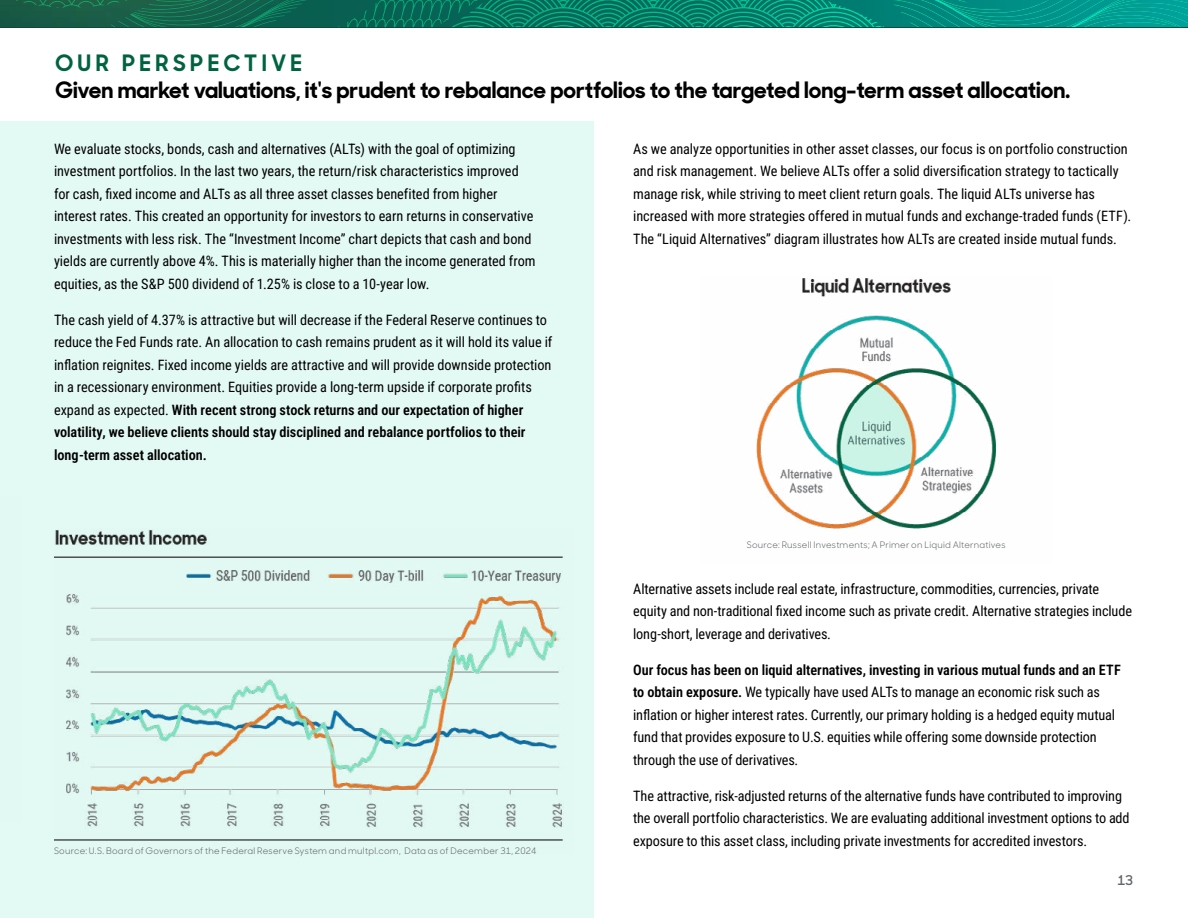
<style>
.page{position:relative;width:1188px;height:918px;background:#fff}
.page>*{position:absolute;margin:0;border:0;box-sizing:border-box;transform-origin:0 0}
.t1{font:700 22.5px "Sharp Sans Display No 1";color:#000}
.t2{font:700 22.5px "Sharp Sans Display No 1";letter-spacing:.2em;color:#006340}
.t3{font:14.25px/22.5px "Roboto Condensed";letter-spacing:-.005em;color:#000}
.t4{font:600 13.5px "Sharp Sans Display No 1";color:#63666a}
.t5{font:9px "Sharp Sans Display No 1";letter-spacing:.03em;color:#63666a}
</style>
<div class="page">
<svg style="left:0;top:0;width:823px;height:27px"></svg>
<img style="left:823px;top:0;width:69px;height:27px">
<img style="left:104px;top:0;width:234px;height:27px">
<svg style="left:110px;top:24px;width:6px;height:3px"></svg>
<img style="left:118px;top:0;width:189px;height:27px">
<img style="left:892px;top:0;width:296px;height:27px">
<img style="left:253px;top:20px;width:24px;height:7px">
<img style="left:1084px;top:18px;width:95px;height:9px">
<img style="left:535px;top:0;width:292px;height:11px">
<img style="left:394px;top:0;width:84px;height:27px">
<img style="left:338px;top:0;width:56px;height:27px">
<img style="left:16px;top:0;width:111px;height:8px">
<svg style="left:107px;top:1px;width:13px;height:4px"></svg>
<img style="left:23px;top:1px;width:14px;height:4px">
<div style="left:0;top:122px;width:594px;height:796px;background:#e3f9f3"></div>
<img style="left:54px;top:530px;width:509px;height:311px">
<img style="left:756px;top:278px;width:240px;height:251px">
<h1 class="t2" style="left:55px;top:44px;width:248px">OUR PERSPECTIVE</h1>
<h1 class="t1" style="left:55px;top:71px;width:1016px">Given market valuations, it's prudent to rebalance portfolios to the targeted long-term asset allocation.</h1>
<p class="t3" style="left:54px;top:137px;width:483px">We evaluate stocks, bonds, cash and alternatives (ALTs) with the goal of optimizing investment portfolios. In the last two years, the return/risk characteristics improved for cash, fixed income and ALTs as all three asset classes benefited from higher interest rates. This created an opportunity for investors to earn returns in conservative investments with less risk. The “Investment Income” chart depicts that cash and bond yields are currently above 4%. This is materially higher than the income generated from equities, as the S&amp;P 500 dividend of 1.25% is close to a 10-year low.</p>
<p class="t3" style="left:54px;top:308px;width:500px">The cash yield of 4.37% is attractive but will decrease if the Federal Reserve continues to reduce the Fed Funds rate. An allocation to cash remains prudent as it will hold its value if inflation reignites. Fixed income yields are attractive and will provide downside protection in a recessionary environment. Equities provide a long-term upside if corporate profits expand as expected. With recent strong stock returns and our expectation of higher volatility, we believe clients should stay disciplined and rebalance portfolios to their long-term asset allocation.</p>
<p class="t3" style="left:633px;top:137px;width:500px">As we analyze opportunities in other asset classes, our focus is on portfolio construction and risk management. We believe ALTs offer a solid diversification strategy to tactically manage risk, while striving to meet client return goals. The liquid ALTs universe has increased with more strategies offered in mutual funds and exchange-traded funds (ETF).<br>The “Liquid Alternatives” diagram illustrates how ALTs are created inside mutual funds.</p>
<p class="t5" style="left:54px;top:843px;width:484px">Source: U.S. Board of Governors of the Federal Reserve System and multpl.com, Data as of December 31, 2024</p>
<p class="t5" style="left:747px;top:537px;width:260px">Source: Russell Investments; A Primer on Liquid Alternatives</p>
<p class="t3" style="left:633px;top:577px;width:500px">Alternative assets include real estate, infrastructure, commodities, currencies, private equity and non-traditional fixed income such as private credit. Alternative strategies include long-short, leverage and derivatives.</p>
<p class="t3" style="left:633px;top:658px;width:489px">Our focus has been on liquid alternatives, investing in various mutual funds and an ETF to obtain exposure. We typically have used ALTs to manage an economic risk such as inflation or higher interest rates. Currently, our primary holding is a hedged equity mutual fund that provides exposure to U.S. equities while offering some downside protection through the use of derivatives.</p>
<p class="t3" style="left:633px;top:784px;width:498px">The attractive, risk-adjusted returns of the alternative funds have contributed to improving the overall portfolio characteristics. We are evaluating additional investment options to add exposure to this asset class, including private investments for accredited investors.</p>
<p class="t4" style="left:1117px;top:870px;width:17px">13</p>
</div>
